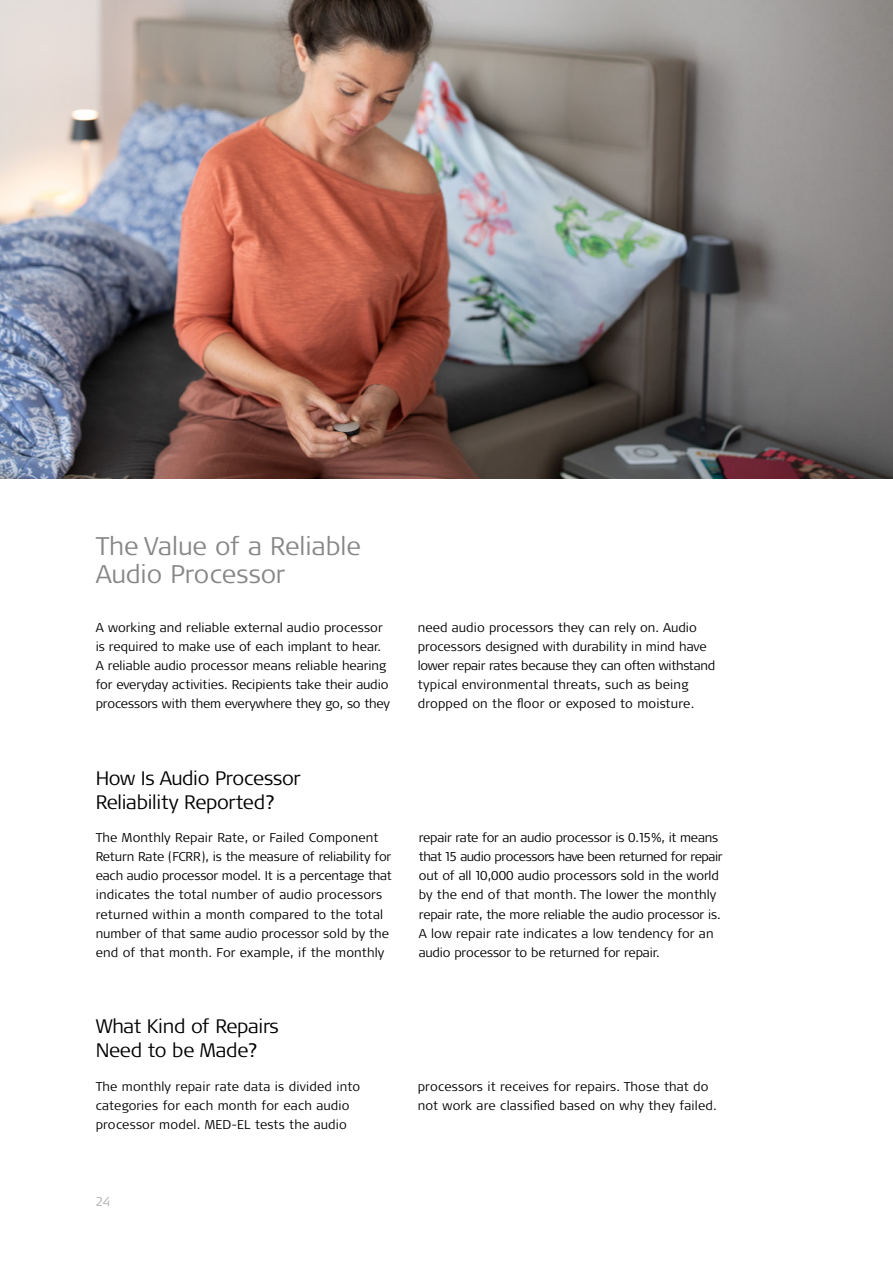
<style>
.page{position:relative;width:893px;height:1263px;background:#fff}
.page>*{position:absolute;margin:0;border:0;box-sizing:border-box;transform-origin:0 0}
.BR_CA_InSubheadline{font:300 25.5px/28.7px "Signa Pro";color:#878787}
.BR_CA_InSubheadline-2{font:300 19.5px/23.9px "Signa Pro";letter-spacing:-.015em;color:#000}
.BR_CA_Bodytext_light{font:300 12.75px/19.2px "Signa Pro";color:#000}
.t1{font:300 12.75px "Signa Pro";color:#b3b2b2}
</style>
<div class="page">
<img style="left:0;top:0;width:893px;height:478px">
<p class="BR_CA_InSubheadline" style="left:96px;top:530px;width:267px">The Value of a Reliable<br>Audio Processor</p>
<p class="BR_CA_Bodytext_light" style="left:96px;top:617px;width:296px">A working and reliable external audio processor is required to make use of each implant to hear.<br>A reliable audio processor means reliable hearing for everyday activities. Recipients take their audio processors with them everywhere they go, so they</p>
<p class="BR_CA_Bodytext_light" style="left:418px;top:617px;width:299px">need audio processors they can rely on. Audio processors designed with durability in mind have lower repair rates because they can often withstand typical environmental threats, such as being dropped on the floor or exposed to moisture.</p>
<p class="BR_CA_InSubheadline-2" style="left:96px;top:765px;width:207px">How Is Audio Processor<br>Reliability Reported?</p>
<p class="BR_CA_Bodytext_light" style="left:96px;top:827px;width:298px">The Monthly Repair Rate, or Failed Component Return Rate (FCRR), is the measure of reliability for each audio processor model. It is a percentage that indicates the total number of audio processors returned within a month compared to the total number of that same audio processor sold by the end of that month. For example, if the monthly</p>
<p class="BR_CA_Bodytext_light" style="left:419px;top:827px;width:305px">repair rate for an audio processor is 0.15%, it means that 15 audio processors have been returned for repair out of all 10,000 audio processors sold in the world by the end of that month. The lower the monthly repair rate, the more reliable the audio processor is.<br>A low repair rate indicates a low tendency for an audio processor to be returned for repair.</p>
<p class="BR_CA_InSubheadline-2" style="left:96px;top:1014px;width:185px">What Kind of Repairs<br>Need to be Made?</p>
<p class="BR_CA_Bodytext_light" style="left:96px;top:1076px;width:266px">The monthly repair rate data is divided into categories for each month for each audio processor model. MED-EL tests the audio</p>
<p class="BR_CA_Bodytext_light" style="left:418px;top:1076px;width:300px">processors it receives for repairs. Those that do not work are classified based on why they failed.</p>
<p class="t1" style="left:96px;top:1192px;width:16px">24</p>
</div>
